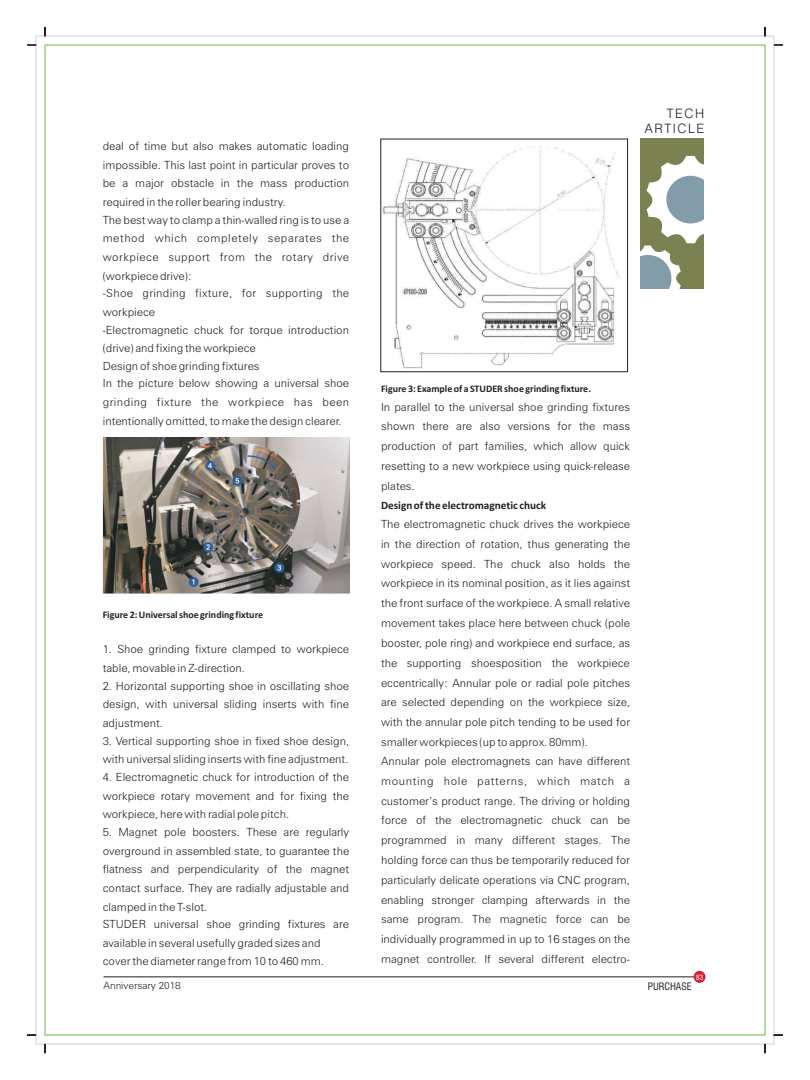
<style>
.page{position:relative;width:810px;height:1080px;background:#fff}
.page>*{position:absolute;margin:0;border:0;box-sizing:border-box;transform-origin:0 0}
.t1{font:300 12.88px/15.5px "Swiss 721 BT";letter-spacing:.125em;color:#231f20;text-align:right}
.t2{font:300 11.25px/19.8px "Zurich BT";color:#231f20}
.t3{font:300 11.25px/18.8px "Zurich BT";letter-spacing:.025em;color:#231f20}
.t4{font:700 11.25px "Calibri";color:#231f20}
.t5{font:700 10px "Calibri";color:#231f20}
.t6{font:300 10px "Zurich BT";color:#231f20}
.t7{font:condensed 10px "Swiss 721 BT";color:#231f20}
.t8{font:7.5px "Arial Narrow";color:#fff}
</style>
<div class="page">
<svg style="left:44px;top:1044px;width:2px;height:9px"></svg>
<svg style="left:764px;top:1044px;width:2px;height:9px"></svg>
<svg style="left:764px;top:27px;width:2px;height:9px"></svg>
<svg style="left:44px;top:27px;width:2px;height:9px"></svg>
<img style="left:103px;top:437px;width:246px;height:156px">
<img style="left:382px;top:146px;width:238px;height:223px">
<div style="left:380px;top:139px;width:248px;height:233px;border:1px solid #231f20"></div>
<hr style="left:103px;top:977px;width:593px;height:1px;background:#231f20">
<div style="left:694px;top:971px;width:12px;height:12px;background:#d9212c;border-radius:50%"></div>
<div style="left:641px;top:138px;width:63px;height:150px;background:#7b8151"></div>
<svg style="left:641px;top:156px;width:63px;height:132px"></svg>
<p class="t2" style="left:103px;top:138px;width:248px;line-height:18.8px;text-align:justify">deal of time but also makes automatic loading impossible. This last point in particular proves to be a major obstacle in the mass production required in the roller bearing industry.</p>
<p class="t2" style="left:103px;top:211px;width:248px;line-height:18.8px;text-align:justify">The best way to clamp a thin-walled ring is to use a method which completely separates the workpiece support from the rotary drive (workpiece drive):</p>
<p class="t3" style="left:103px;top:285px;width:248px">-Shoe grinding fixture, for supporting the workpiece</p>
<p class="t2" style="left:103px;top:321px;width:248px;line-height:18.8px">-Electromagnetic chuck for torque introduction (drive) and fixing the workpiece</p>
<p class="t2" style="left:103px;top:358px;width:248px;line-height:17.5px">Design of shoe grinding fixtures<br>In the picture below showing a universal shoe</p>
<p class="t2" style="left:103px;top:394px;width:248px;line-height:18.8px">grinding fixture the workpiece has been intentionally omitted, to make the design clearer.</p>
<p class="t5" style="left:103px;top:611px;width:162px">Figure 2: Universal shoe grinding fixture</p>
<p class="t2" style="left:103px;top:641px;width:248px;line-height:18.8px">1. Shoe grinding fixture clamped to workpiece table, movable in Z-direction.</p>
<p class="t2" style="left:103px;top:677px;width:248px;line-height:18.8px;text-align:justify">2. Horizontal supporting shoe in oscillating shoe design, with universal sliding inserts with fine adjustment.</p>
<p class="t2" style="left:103px;top:732px;width:248px;line-height:18.8px">3. Vertical supporting shoe in fixed shoe design, with universal sliding inserts with fine adjustment.</p>
<p class="t2" style="left:103px;top:769px;width:248px;line-height:18.8px;text-align:justify">4. Electromagnetic chuck for introduction of the workpiece rotary movement and for fixing the workpiece, here with radial pole pitch.</p>
<p class="t2" style="left:103px;top:824px;width:248px;line-height:18.8px;text-align:justify">5. Magnet pole boosters. These are regularly overground in assembled state, to guarantee the flatness and perpendicularity of the magnet contact surface. They are radially adjustable and clamped in the T-slot.</p>
<p class="t2" style="left:103px;top:916px;width:248px;line-height:18.8px">STUDER universal shoe grinding fixtures are available in several usefully graded sizes and</p>
<p class="t2" style="left:103px;top:952px;width:223px">cover the diameter range from 10 to 460 mm.</p>
<p class="t6" style="left:103px;top:982px;width:79px">Anniversary 2018</p>
<p class="t1" style="left:645px;top:107px;width:61px">TECH<br>ARTICLE</p>
<p class="t5" style="left:381px;top:384px;width:211px">Figure 3: Example of a STUDER shoe grinding fixture.</p>
<p class="t2" style="left:381px;top:398px;width:251px;text-align:justify">In parallel to the universal shoe grinding fixtures shown there are also versions for the mass production of part families, which allow quick resetting to a new workpiece using quick-release plates.</p>
<p class="t4" style="left:381px;top:500px;width:167px">Design of the electromagnetic chuck</p>
<p class="t2" style="left:381px;top:515px;width:251px">The electromagnetic chuck drives the workpiece in the direction of rotation, thus generating the workpiece speed. The chuck also holds the workpiece in its nominal position, as it lies against the front surface of the workpiece. A small relative movement takes place here between chuck (pole booster, pole ring) and workpiece end surface, as the supporting shoesposition the workpiece eccentrically: Annular pole or radial pole pitches are selected depending on the workpiece size, with the annular pole pitch tending to be used for smaller workpieces (up to approx. 80mm).<br>Annular pole electromagnets can have different mounting hole patterns, which match a customer’s product range. The driving or holding force of the electromagnetic chuck can be programmed in many different stages. The holding force can thus be temporarily reduced for particularly delicate operations via CNC program, enabling stronger clamping afterwards in the same program. The magnetic force can be individually programmed in up to 16 stages on the magnet controller. If several different electro-</p>
<p class="t8" style="left:696px;top:974px;width:8px">83</p>
<p class="t7" style="left:648px;top:982px;width:45px">PURCHASE</p>
</div>
